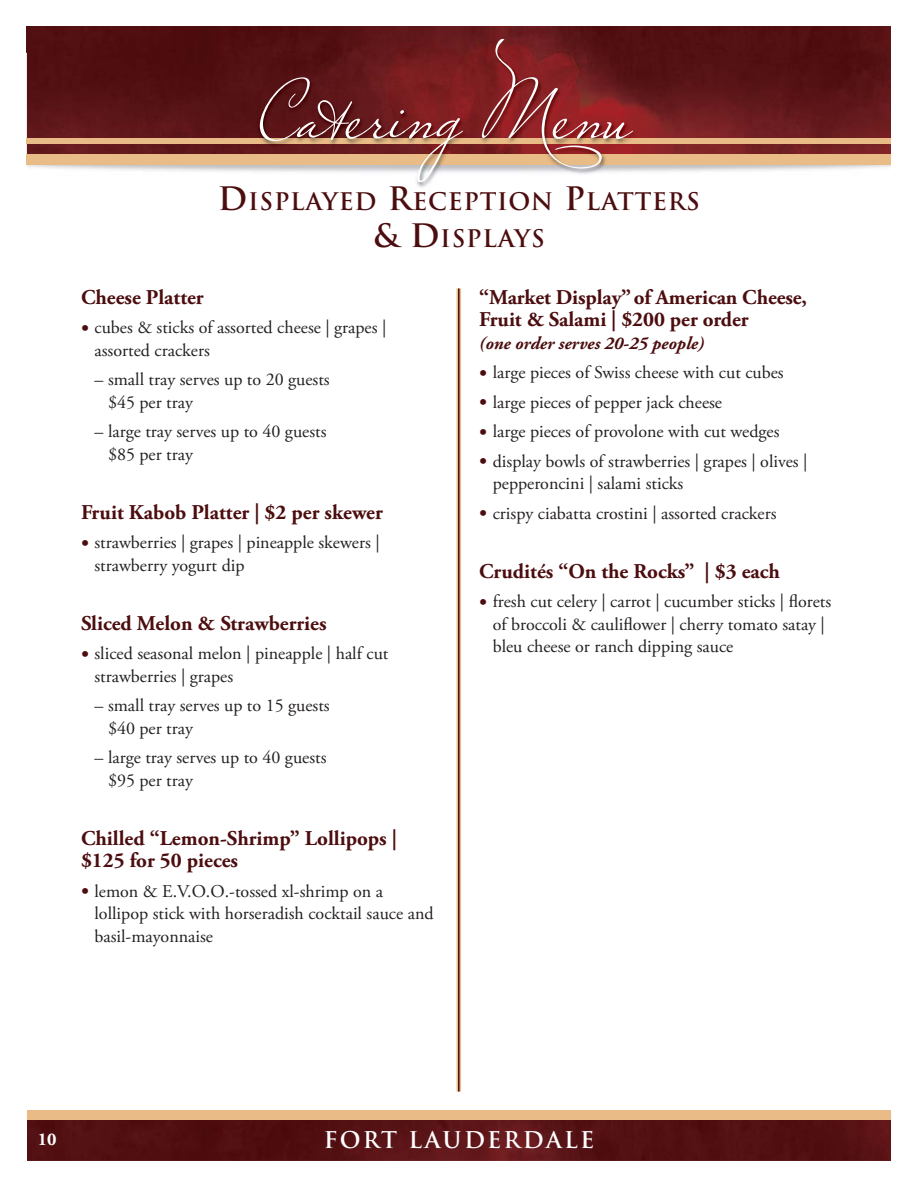
<style>
.page{position:relative;width:918px;height:1188px;background:#fff}
.page>*{position:absolute;margin:0;border:0;box-sizing:border-box;transform-origin:0 0}
.t1{font:82.65px "Miss Le Gatees";color:#fff}
.t2{font:700 23.7px/37.8px "Trajan Pro";letter-spacing:.035em;color:#4c0d0f;text-align:center}
.t3{font:700 22.5px "Trajan Pro";letter-spacing:.1em;color:#fff}
.t4{font:700 21px/22.5px "Adobe Garamond Pro";color:#4c0d0f}
.t5{font:18px/22.5px "Adobe Garamond Pro";color:#231f20}
.t6{font:italic 700 18px "Adobe Garamond Pro";color:#4c0d0f}
.t7{font:700 18px "Adobe Garamond Pro";color:#fff}
.s1{font-size:31.5px}
.s2{font-size:21px;color:#4c0d0f}
</style>
<div class="page">
<img style="left:27px;top:1120px;width:864px;height:41px">
<div style="left:27px;top:1110px;width:864px;height:10px;background:#e9bc87"></div>
<img style="left:27px;top:27px;width:864px;height:26px">
<img style="left:26px;top:53px;width:865px;height:134px">
<img style="left:27px;top:53px;width:864px;height:101px">
<img style="left:27px;top:138px;width:864px;height:6px">
<div style="left:27px;top:154px;width:864px;height:10px;background:#e9bc87"></div>
<hr style="left:457px;top:288px;width:4px;height:804px;background:#e9bc87">
<hr style="left:458px;top:288px;width:2px;height:804px;background:#4c0d0f">
<h1 class="t1" style="left:259px;top:60px;width:375px">Catering Menu</h1>
<h2 class="t2" style="left:218px;top:183px;width:484px"><span class="s1">D</span>ISPLAYED <span class="s1">R</span>ECEPTION <span class="s1">P</span>LATTERS <span class="s1">&amp; D</span>ISPLAYS</h2>
<p class="t4" style="left:81px;top:288px;width:124px">Cheese Platter</p>
<p class="t5" style="left:94px;top:318px;width:293px;text-indent:-14px"><span class="s2">•</span> cubes &amp; sticks of assorted cheese | grapes | assorted crackers</p>
<p class="t5" style="left:108px;top:370px;width:223px;text-indent:-14px">– small tray serves up to 20 guests $45 per tray</p>
<p class="t5" style="left:108px;top:422px;width:220px;text-indent:-14px">– large tray serves up to 40 guests $85 per tray</p>
<p class="t4" style="left:81px;top:503px;width:303px">Fruit Kabob Platter | $2 per skewer</p>
<p class="t5" style="left:94px;top:533px;width:287px;text-indent:-14px"><span class="s2">•</span> strawberries | grapes | pineapple skewers | strawberry yogurt dip</p>
<p class="t4" style="left:81px;top:614px;width:247px">Sliced Melon &amp; Strawberries</p>
<p class="t5" style="left:94px;top:644px;width:295px;text-indent:-14px"><span class="s2">•</span> sliced seasonal melon | pineapple | half cut strawberries | grapes</p>
<p class="t5" style="left:108px;top:696px;width:223px;text-indent:-14px">– small tray serves up to 15 guests $40 per tray</p>
<p class="t5" style="left:108px;top:748px;width:220px;text-indent:-14px">– large tray serves up to 40 guests $95 per tray</p>
<p class="t4" style="left:81px;top:829px;width:318px">Chilled “Lemon-Shrimp” Lollipops | $125 for 50 pieces</p>
<p class="t5" style="left:94px;top:882px;width:341px;text-indent:-14px"><span class="s2">•</span> lemon &amp; E.V.O.O.-tossed xl-shrimp on a lollipop stick with horseradish cocktail sauce and basil-mayonnaise</p>
<p class="t4" style="left:479px;top:288px;width:329px">“Market Display” of American Cheese,<br>Fruit &amp; Salami | $200 per order</p>
<p class="t6" style="left:479px;top:336px;width:227px">(one order serves 20-25 people)</p>
<p class="t5" style="left:479px;top:363px;width:306px"><span class="s2">•</span> large pieces of Swiss cheese with cut cubes</p>
<p class="t5" style="left:479px;top:392px;width:244px"><span class="s2">•</span> large pieces of pepper jack cheese</p>
<p class="t5" style="left:479px;top:422px;width:302px"><span class="s2">•</span> large pieces of provolone with cut wedges</p>
<p class="t5" style="left:493px;top:452px;width:316px;text-indent:-14px"><span class="s2">•</span> display bowls of strawberries | grapes | olives | pepperoncini | salami sticks</p>
<p class="t5" style="left:479px;top:504px;width:299px"><span class="s2">•</span> crispy ciabatta crostini | assorted crackers</p>
<p class="t4" style="left:479px;top:562px;width:302px">Crudités “On the Rocks” | $3 each</p>
<p class="t5" style="left:493px;top:592px;width:340px;text-indent:-14px"><span class="s2">•</span> fresh cut celery | carrot | cucumber sticks | florets of broccoli &amp; cauliflower | cherry tomato satay | bleu cheese or ranch dipping sauce</p>
<p class="t7" style="left:38px;top:1132px;width:20px">10</p>
<p class="t3" style="left:324px;top:1127px;width:272px">FORT LAUDERDALE</p>
</div>
